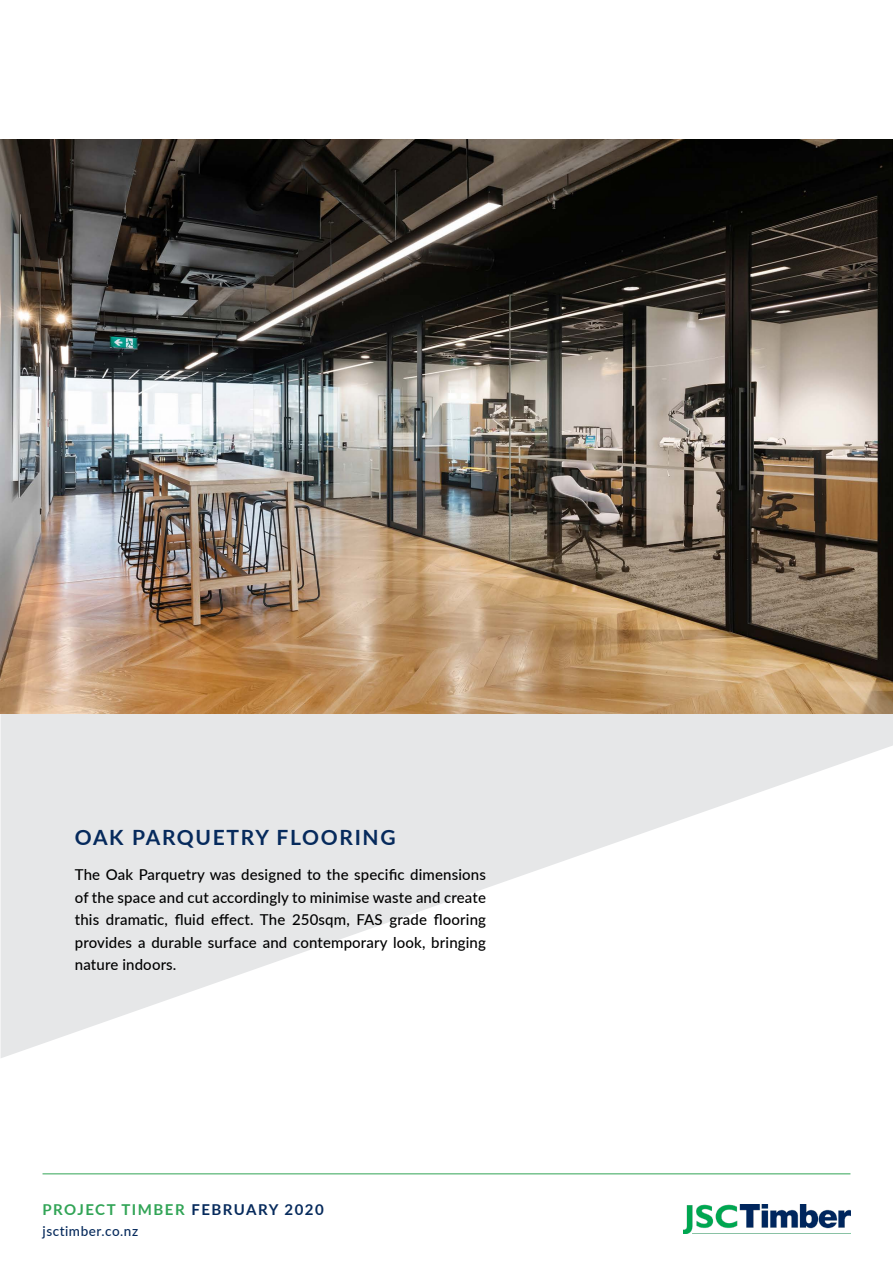
<style>
.page{position:relative;width:893px;height:1263px;background:#fff}
.page>*{position:absolute;margin:0;border:0;box-sizing:border-box;transform-origin:0 0}
.t1{font:700 21px "Lato";letter-spacing:.08em;color:#062a5c}
.t2{font:500 15px/22.5px "Lato";letter-spacing:.01em;color:#000;text-align:justify}
.t3{font:700 15px "Lato";letter-spacing:.1em;color:#31a456}
.t4{font:500 13.5px "Lato";letter-spacing:.04em;color:#062a5c}
.s1{color:#062a5c}
</style>
<div class="page">
<svg style="left:1px;top:714px;width:892px;height:344px;fill:#e6e7e8"></svg>
<img style="left:0;top:140px;width:893px;height:574px">
<img style="left:684px;top:1204px;width:166px;height:30px">
<hr style="left:43px;top:1173px;width:807px;height:1px;background:#31a456">
<h1 class="t1" style="left:75px;top:821px;width:322px">OAK PARQUETRY FLOORING</h1>
<p class="t2" style="left:75px;top:863px;width:413px">The Oak Parquetry was designed to the specific dimensions of the space and cut accordingly to minimise waste and create this dramatic, fluid effect. The 250sqm, FAS grade flooring provides a durable surface and contemporary look, bringing nature indoors.</p>
<p class="t3" style="left:43px;top:1198px;width:283px">PROJECT TIMBER <span class="s1">FEBRUARY 2020</span></p>
<p class="t4" style="left:43px;top:1221px;width:97px">jsctimber.co.nz</p>
</div>
